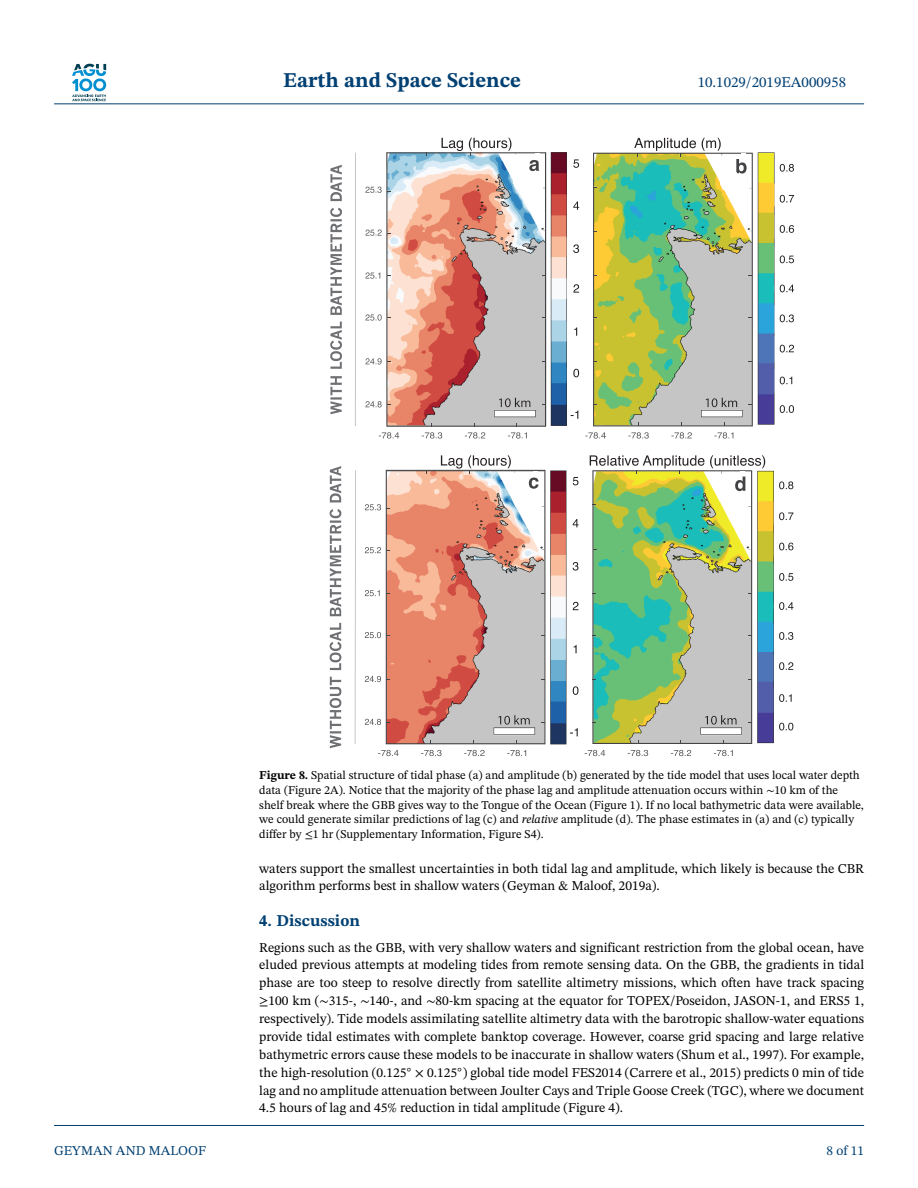
<style>
.page{position:relative;width:918px;height:1188px;background:#fff}
.page>*{position:absolute;margin:0;border:0;box-sizing:border-box;transform-origin:0 0}
.t1{font:700 21px "STIX Two Text";color:#004073}
.t2{font:700 16.5px "STIX Two Text";color:#004073}
.t3{font:15px "STIX Two Text";color:#004073}
.t4{font:13.5px/17.9px "STIX Two Text";color:#000}
.t5{font:13.5px "STIX Two Text";color:#004073}
.t6{font:12px/15px "STIX Two Text";color:#000}
.s1{font-weight:700}
.s2{font-family:"STIX Math"}
.s3{font-style:italic}
.s4{font-family:"STIX Math Calligraphy"}
</style>
<div class="page">
<svg style="left:72px;top:64px;width:34px;height:37px"></svg>
<hr style="left:54px;top:103px;width:810px;height:1px;background:#004073">
<img style="left:385px;top:152px;width:390px;height:593px">
<svg style="left:573px;top:369px;width:6px;height:8px"></svg>
<svg style="left:571px;top:411px;width:7px;height:8px"></svg>
<svg style="left:574px;top:327px;width:3px;height:9px"></svg>
<svg style="left:573px;top:284px;width:6px;height:9px"></svg>
<svg style="left:573px;top:244px;width:6px;height:9px"></svg>
<svg style="left:573px;top:201px;width:6px;height:9px"></svg>
<svg style="left:573px;top:159px;width:6px;height:9px"></svg>
<svg style="left:386px;top:152px;width:160px;height:275px;background:#d1a79e"></svg>
<svg style="left:593px;top:153px;width:160px;height:273px;background:#a3be81"></svg>
<svg style="left:780px;top:405px;width:14px;height:8px"></svg>
<svg style="left:780px;top:377px;width:12px;height:7px"></svg>
<svg style="left:780px;top:345px;width:14px;height:8px"></svg>
<svg style="left:780px;top:315px;width:14px;height:7px"></svg>
<svg style="left:780px;top:285px;width:14px;height:7px"></svg>
<svg style="left:780px;top:255px;width:14px;height:8px"></svg>
<svg style="left:780px;top:225px;width:14px;height:8px"></svg>
<svg style="left:780px;top:195px;width:14px;height:8px"></svg>
<svg style="left:780px;top:164px;width:14px;height:8px"></svg>
<svg style="left:365px;top:272px;width:15px;height:7px"></svg>
<svg style="left:379px;top:432px;width:20px;height:7px"></svg>
<svg style="left:422px;top:432px;width:20px;height:7px"></svg>
<svg style="left:465px;top:432px;width:20px;height:7px"></svg>
<svg style="left:508px;top:432px;width:19px;height:7px"></svg>
<svg style="left:585px;top:432px;width:21px;height:7px"></svg>
<svg style="left:628px;top:432px;width:21px;height:7px"></svg>
<svg style="left:671px;top:432px;width:21px;height:7px"></svg>
<svg style="left:714px;top:432px;width:19px;height:7px"></svg>
<svg style="left:701px;top:398px;width:42px;height:19px"></svg>
<svg style="left:494px;top:398px;width:42px;height:19px"></svg>
<svg style="left:365px;top:187px;width:25px;height:6px"></svg>
<svg style="left:365px;top:230px;width:25px;height:6px"></svg>
<svg style="left:365px;top:314px;width:25px;height:7px"></svg>
<svg style="left:365px;top:358px;width:25px;height:7px"></svg>
<svg style="left:365px;top:401px;width:25px;height:6px"></svg>
<svg style="left:330px;top:165px;width:12px;height:249px"></svg>
<svg style="left:573px;top:686px;width:5px;height:9px"></svg>
<svg style="left:570px;top:728px;width:8px;height:8px"></svg>
<svg style="left:574px;top:645px;width:3px;height:8px"></svg>
<svg style="left:573px;top:602px;width:6px;height:8px"></svg>
<svg style="left:573px;top:562px;width:5px;height:9px"></svg>
<svg style="left:573px;top:519px;width:6px;height:8px"></svg>
<svg style="left:573px;top:477px;width:5px;height:8px"></svg>
<svg style="left:592px;top:491px;width:160px;height:253px;background:#8ec092"></svg>
<svg style="left:779px;top:723px;width:14px;height:8px"></svg>
<svg style="left:779px;top:694px;width:13px;height:8px"></svg>
<svg style="left:779px;top:662px;width:14px;height:8px"></svg>
<svg style="left:779px;top:632px;width:14px;height:8px"></svg>
<svg style="left:779px;top:602px;width:14px;height:8px"></svg>
<svg style="left:779px;top:573px;width:14px;height:8px"></svg>
<svg style="left:779px;top:543px;width:14px;height:7px"></svg>
<svg style="left:779px;top:512px;width:14px;height:8px"></svg>
<svg style="left:779px;top:481px;width:14px;height:8px"></svg>
<svg style="left:378px;top:750px;width:21px;height:6px"></svg>
<svg style="left:421px;top:750px;width:21px;height:6px"></svg>
<svg style="left:464px;top:750px;width:21px;height:6px"></svg>
<svg style="left:507px;top:750px;width:19px;height:6px"></svg>
<svg style="left:585px;top:750px;width:20px;height:6px"></svg>
<svg style="left:628px;top:750px;width:20px;height:6px"></svg>
<svg style="left:671px;top:750px;width:20px;height:6px"></svg>
<svg style="left:714px;top:750px;width:19px;height:6px"></svg>
<svg style="left:700px;top:715px;width:42px;height:28px"></svg>
<svg style="left:330px;top:466px;width:11px;height:282px"></svg>
<svg style="left:442px;top:138px;width:100px;height:52px"></svg>
<svg style="left:634px;top:138px;width:115px;height:52px"></svg>
<svg style="left:590px;top:455px;width:175px;height:36px"></svg>
<svg style="left:365px;top:455px;width:180px;height:289px"></svg>
<hr style="left:355px;top:470px;width:1px;height:274px;background:#949699">
<hr style="left:355px;top:153px;width:1px;height:273px;background:#949699">
<hr style="left:54px;top:1125px;width:810px;height:1px;background:#004073">
<h1 class="t1" style="left:283px;top:72px;width:239px">Earth and Space Science</h1>
<p class="t3" style="left:698px;top:77px;width:150px">10.1029/2019EA000958</p>
<p class="t6" style="left:259px;top:768px;width:606px"><span class="s1">Figure 8.</span> Spatial structure of tidal phase (a) and amplitude (b) generated by the tide model that uses local water depth data (Figure 2A). Notice that the majority of the phase lag and amplitude attenuation occurs within <span class="s2">∼</span>10 km of the shelf break where the GBB gives way to the Tongue of the Ocean (Figure 1). If no local bathymetric data were available, we could generate similar predictions of lag (c) and <span class="s3">relative</span> amplitude (d). The phase estimates in (a) and (c) typically differ by <span class="s4">≤</span>1 hr (Supplementary Information, Figure S4).</p>
<p class="t4" style="left:259px;top:860px;width:606px">waters support the smallest uncertainties in both tidal lag and amplitude, which likely is because the CBR algorithm performs best in shallow waters (Geyman &amp; Maloof, 2019a).</p>
<p class="t2" style="left:259px;top:914px;width:102px">4. Discussion</p>
<p class="t4" style="left:259px;top:939px;width:606px;text-align:justify">Regions such as the GBB, with very shallow waters and significant restriction from the global ocean, have eluded previous attempts at modeling tides from remote sensing data. On the GBB, the gradients in tidal phase are too steep to resolve directly from satellite altimetry missions, which often have track spacing <span class="s4">≥</span>100 km (<span class="s2">∼</span>315-, <span class="s2">∼</span>140-, and <span class="s2">∼</span>80-km spacing at the equator for TOPEX/Poseidon, JASON-1, and ERS5 1, respectively). Tide models assimilating satellite altimetry data with the barotropic shallow-water equations provide tidal estimates with complete banktop coverage. However, coarse grid spacing and large relative bathymetric errors cause these models to be inaccurate in shallow waters (Shum et al., 1997). For example, the high-resolution (0.125<sup>◦</sup> <span class="s2">×</span> 0.125<sup>◦</sup>) global tide model FES2014 (Carrere et al., 2015) predicts 0 min of tide lag and no amplitude attenuation between Joulter Cays and Triple Goose Creek (TGC), where we document 4.5 hours of lag and 45% reduction in tidal amplitude (Figure 4).</p>
<p class="t5" style="left:54px;top:1145px;width:153px">GEYMAN AND MALOOF</p>
<p class="t5" style="left:827px;top:1145px;width:39px">8 of 11</p>
</div>
